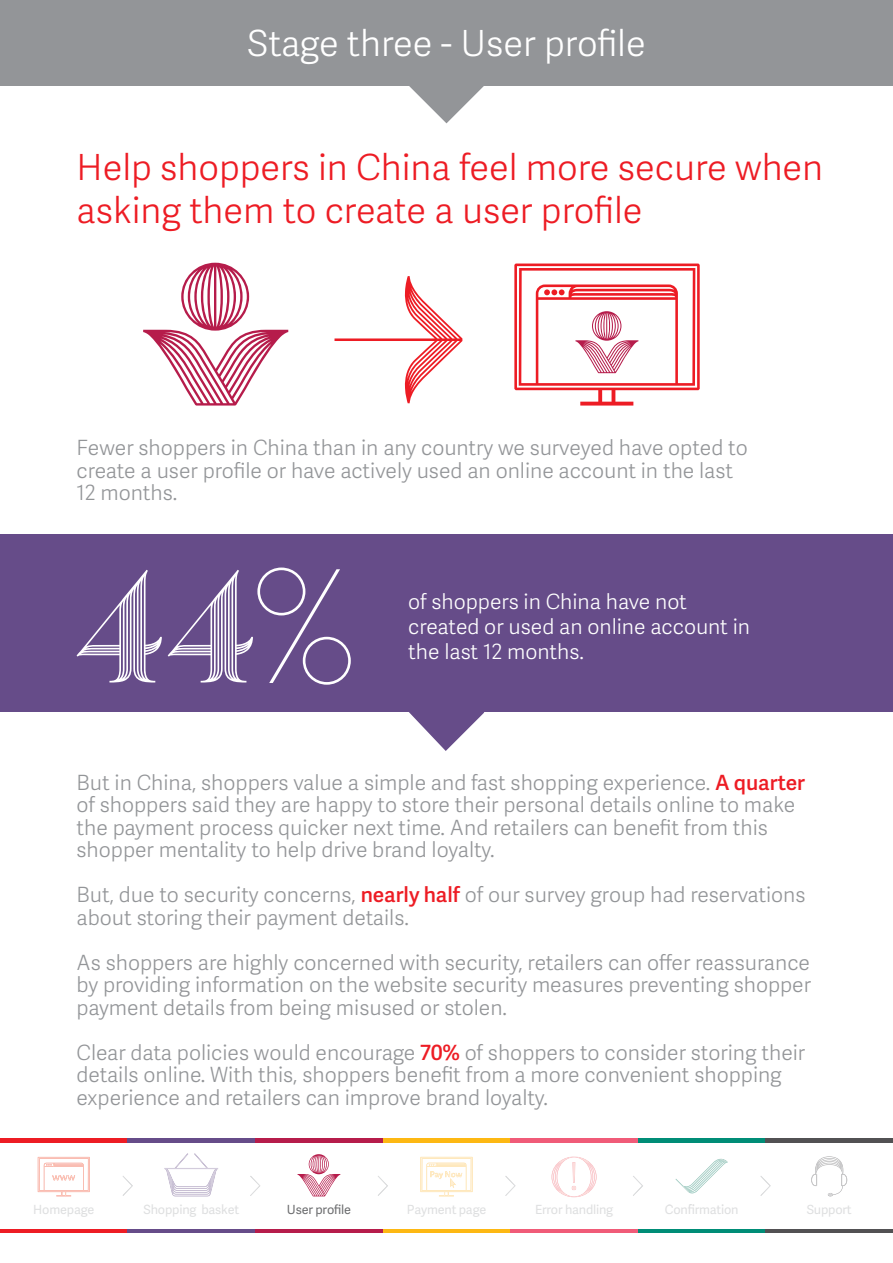
<style>
.page{position:relative;width:893px;height:1263px;background:#fff}
.page>*{position:absolute;margin:0;border:0;box-sizing:border-box;transform-origin:0 0}
.t1{font:300 36px/43.2px "Adelle Sans";color:#ed1c24}
.t2{font:300 36px "Adelle Sans";color:#fff}
.t3{font:300 21px/22.5px "Adelle Sans";color:#939598}
.t4{font:300 21px/25.2px "Adelle Sans";color:#fff}
.t5{font:12.6px "Adelle Sans";letter-spacing:-.015em;color:#dedfe0}
.t6{font:12.6px "Adelle Sans";letter-spacing:-.015em;color:#6d6e70}
.s1{font-weight:600;color:#ed1c24}
</style>
<div class="page">
<svg style="left:408px;top:85px;width:77px;height:38px"></svg>
<div style="left:0;top:0;width:893px;height:85px;background:#939598"></div>
<svg style="left:143px;top:263px;width:145px;height:143px"></svg>
<svg style="left:514px;top:264px;width:186px;height:142px"></svg>
<svg style="left:334px;top:276px;width:128px;height:127px"></svg>
<div style="left:0;top:534px;width:893px;height:177px;background:#664c89"></div>
<svg style="left:407px;top:711px;width:77px;height:40px"></svg>
<svg style="left:77px;top:570px;width:85px;height:112px"></svg>
<svg style="left:168px;top:567px;width:183px;height:118px"></svg>
<hr style="left:0;top:1138px;width:128px;height:4px;background:#ed1c24">
<hr style="left:0;top:1229px;width:128px;height:4px;background:#ed1c24">
<hr style="left:128px;top:1138px;width:127px;height:4px;background:#664c89">
<hr style="left:128px;top:1229px;width:127px;height:4px;background:#664c89">
<svg style="left:297px;top:1154px;width:43px;height:42px"></svg>
<hr style="left:255px;top:1138px;width:128px;height:4px;background:#b61c4b">
<hr style="left:255px;top:1229px;width:128px;height:4px;background:#b61c4b">
<hr style="left:383px;top:1138px;width:127px;height:4px;background:#fdb813">
<hr style="left:383px;top:1229px;width:127px;height:4px;background:#fdb813">
<hr style="left:638px;top:1138px;width:127px;height:4px;background:#008d77">
<hr style="left:638px;top:1229px;width:127px;height:4px;background:#008d77">
<hr style="left:510px;top:1138px;width:128px;height:4px;background:#f05b78">
<hr style="left:510px;top:1229px;width:128px;height:4px;background:#f05b78">
<hr style="left:765px;top:1138px;width:128px;height:4px;background:#525153">
<hr style="left:765px;top:1229px;width:128px;height:4px;background:#525153">
<svg style="left:378px;top:1156px;width:470px;height:42px"></svg>
<svg style="left:37px;top:1153px;width:223px;height:44px"></svg>
<h1 class="t2" style="left:247px;top:30px;width:400px">Stage three - User profile</h1>
<h1 class="t1" style="left:77px;top:150px;width:748px">Help shoppers in China feel more secure when asking them to create a user profile</h1>
<p class="t3" style="left:77px;top:439px;width:673px">Fewer shoppers in China than in any country we surveyed have opted to create a user profile or have actively used an online account in the last<br>12 months.</p>
<p class="t4" style="left:408px;top:591px;width:343px">of shoppers in China have not created or used an online account in the last 12 months.</p>
<p class="t3" style="left:77px;top:774px;width:730px">But in China, shoppers value a simple and fast shopping experience. <span class="s1">A quarter </span>of shoppers said they are happy to store their personal details online to make the payment process quicker next time. And retailers can benefit from this shopper mentality to help drive brand loyalty.</p>
<p class="t3" style="left:77px;top:886px;width:731px">But, due to security concerns, <span class="s1">nearly half</span> of our survey group had reservations about storing their payment details.</p>
<p class="t3" style="left:77px;top:954px;width:736px;text-align:justify">As shoppers are highly concerned with security, retailers can offer reassurance by providing information on the website security measures preventing shopper payment details from being misused or stolen.</p>
<p class="t3" style="left:77px;top:1044px;width:730px">Clear data policies would encourage <span class="s1">70%</span> of shoppers to consider storing their details online. With this, shoppers benefit from a more convenient shopping experience and retailers can improve brand loyalty.</p>
<p class="t5" style="left:33px;top:1205px;width:63px">Homepage</p>
<p class="t5" style="left:144px;top:1205px;width:97px">Shopping basket</p>
<p class="t6" style="left:287px;top:1205px;width:66px">User profile</p>
<p class="t5" style="left:407px;top:1205px;width:81px">Payment page</p>
<p class="t5" style="left:535px;top:1205px;width:80px">Error handling</p>
<p class="t5" style="left:665px;top:1205px;width:75px">Confirmation</p>
<p class="t5" style="left:807px;top:1205px;width:46px">Support</p>
</div>
